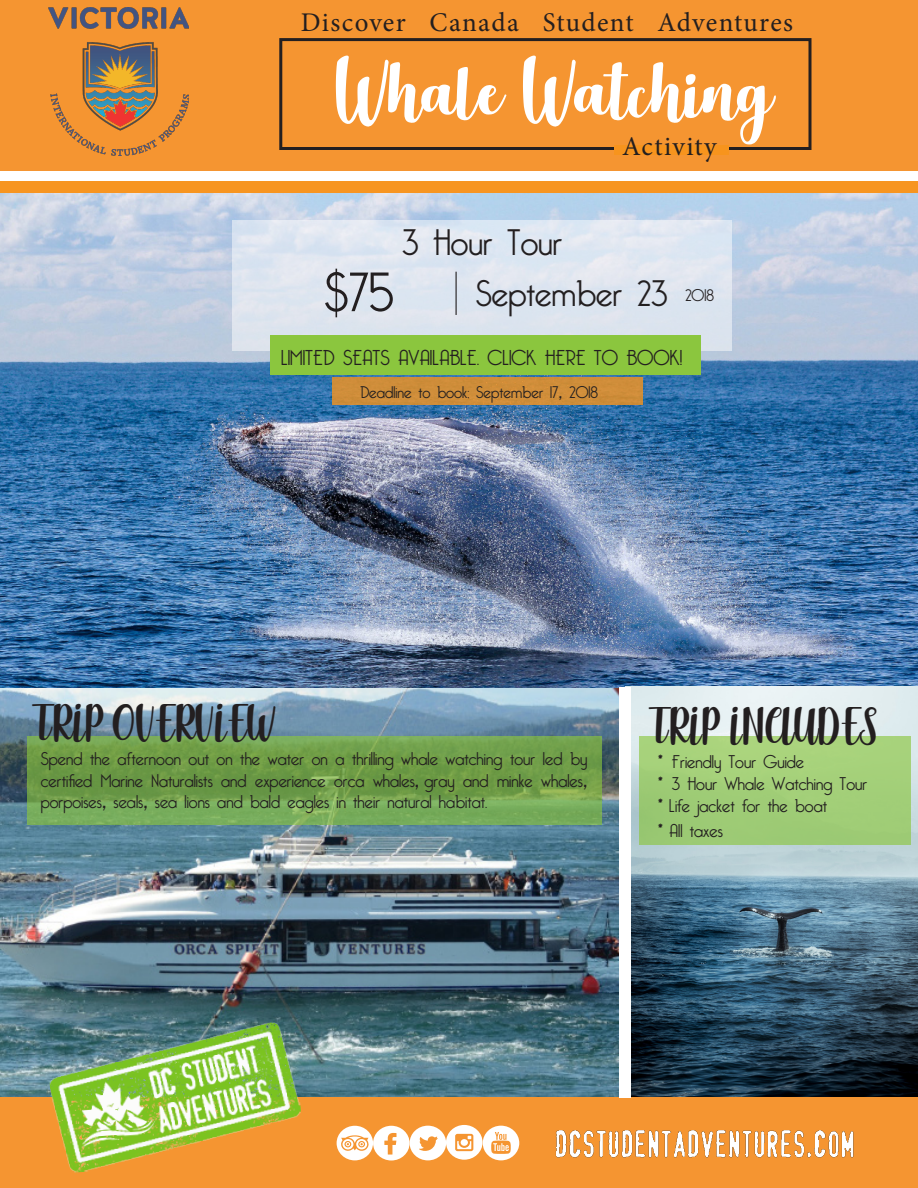
<style>
.page{position:relative;width:918px;height:1188px;background:#fff}
.page>*{position:absolute;margin:0;border:0;box-sizing:border-box;transform-origin:0 0}
.t1{font:67.5px "Delicious Adventures";color:#fff}
.t2{font:300 54px "Bellerose";color:#231f20}
.t3{font:36px "Delicious Adventures";color:#231f20}
.t4{font:300 36px "Bellerose";color:#231f20}
.t5{font:27px "Minion Pro";letter-spacing:.05em;color:#231f20}
.t6{font:300 21px "Bellerose";color:#231f20}
.t7{font:300 18px/21.6px "Bellerose";color:#231f20;text-align:justify}
.t8{font:300 16.5px "Bellerose";color:#231f20}
.s1{font-family:"Franklin Gothic";font-weight:400}
.s2{font-family:"Franklin Gothic";font-weight:500}
.s3{font-family:"Delicious Adventures";font-weight:400}
</style>
<div class="page">
<img style="left:0;top:194px;width:918px;height:494px">
<img style="left:0;top:688px;width:619px;height:409px">
<img style="left:631px;top:687px;width:287px;height:410px">
<div style="left:0;top:0;width:918px;height:171px;background:#f59531"></div>
<div style="left:0;top:181px;width:918px;height:11px;background:#f79521"></div>
<div style="left:279px;top:38px;width:533px;height:112px;border:3px solid #231f20"></div>
<div style="left:0;top:1097px;width:918px;height:91px;background:#f59531"></div>
<img style="left:555px;top:1130px;width:299px;height:28px">
<img style="left:47px;top:1021px;width:257px;height:152px">
<svg style="left:27px;top:736px;width:574px;height:88px;background:#72a24e"></svg>
<div style="left:639px;top:736px;width:272px;height:109px;background:#a2ce78"></div>
<div style="left:620px;top:687px;width:11px;height:410px;background:#fff"></div>
<svg style="left:337px;top:1125px;width:182px;height:36px"></svg>
<img style="left:49px;top:8px;width:140px;height:148px">
<div style="left:614px;top:145px;width:114px;height:9px;background:#f7941d"></div>
<div style="left:332px;top:378px;width:311px;height:27px;background:#cf8d3a"></div>
<div style="left:232px;top:220px;width:499px;height:130px;background:#dde5f0"></div>
<hr style="left:456px;top:272px;width:1px;height:43px;background:#231f20">
<div style="left:270px;top:335px;width:431px;height:40px;background:#8bc63e"></div>
<p class="t5" style="left:301px;top:5px;width:494px">Discover Canada Student Adventures</p>
<p class="t1" style="left:334px;top:44px;width:441px">Whale Watching</p>
<p class="t5" style="left:622px;top:128px;width:96px">Activity</p>
<p class="t4" style="left:402px;top:222px;width:162px">3 Hour Tour</p>
<p class="t2" style="left:324px;top:261px;width:71px">$75</p>
<p class="t4" style="left:476px;top:273px;width:193px">September 23</p>
<p class="t8" style="left:685px;top:286px;width:30px">2018</p>
<p class="t6" style="left:281px;top:346px;width:403px">LIMITED SEATS AVAILABLE. CLICK HERE TO BOOK!</p>
<p class="t8" style="left:360px;top:382px;width:240px">Deadline to book; September 17<span class="s1">,</span> 2018</p>
<p class="t3" style="left:39px;top:697px;width:238px">TRIP OVERVIEW</p>
<p class="t3" style="left:656px;top:701px;width:225px">TRIP INCLUDES</p>
<p class="t7" style="left:41px;top:749px;width:548px">Spend the afternoon out on the water on a thrilling whale watching tour led by certified Marine Naturalists and experience orca whales<span class="s2">,</span> gray and minke whales<span class="s2">, </span>porpoises<span class="s2">,</span> seals<span class="s2">,</span> sea lions and bald eagles in their natural habitat.</p>
<p class="t7" style="left:657px;top:752px;width:148px"><span class="s3">*</span> Friendly Tour Guide</p>
<p class="t7" style="left:657px;top:774px;width:212px"><span class="s3">*</span> 3 Hour Whale Watching Tour</p>
<p class="t7" style="left:657px;top:795px;width:171px"><span class="s3">*</span> Life jacket for the boat</p>
<p class="t7" style="left:657px;top:820px;width:67px"><span class="s3">*</span> All taxes</p>
</div>
